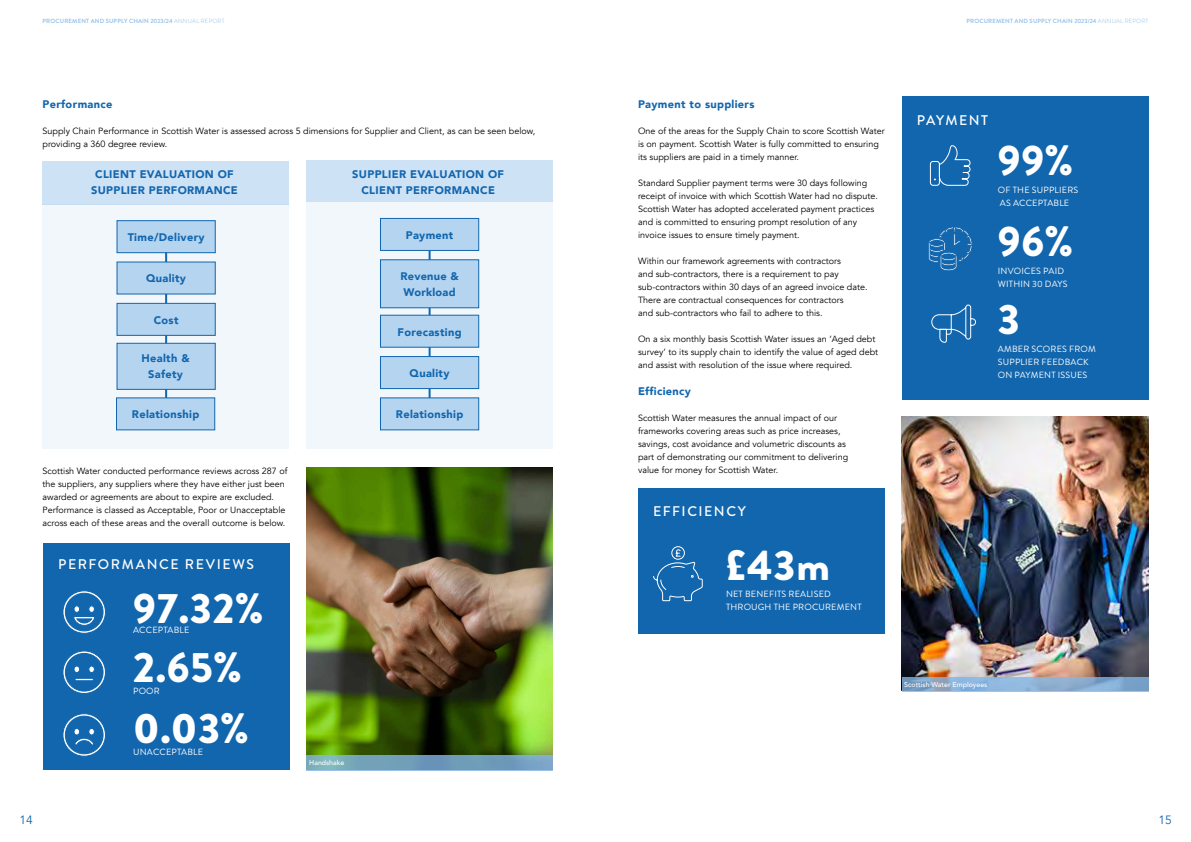
<style>
.page{position:relative;width:1191px;height:842px;background:#fff}
.page>*{position:absolute;margin:0;border:0;box-sizing:border-box;transform-origin:0 0}
.t1{font:900 42.5px/61.5px "Brandon Grotesque";letter-spacing:.02em;color:#fff}
.t2{font:500 14px "Brandon Grotesque";letter-spacing:.11em;color:#fff}
.t3{font:12px "Avenir";color:#1266ae}
.t4{font:900 11px/16px "Avenir";letter-spacing:.03em;color:#1266ae;text-align:center}
.t5{font:9px/13px "Avenir";color:#000}
.t6{font:9px/13px "Brandon Grotesque";letter-spacing:.02em;color:#fff}
.t7{font:500 7px "Avenir";color:#fff}
.t8{font:500 6px "Brandon Grotesque";letter-spacing:.03em;color:#84b7e6}
.s1{font-weight:300}
</style>
<div class="page">
<div style="left:43px;top:204px;width:246px;height:244px;background:#f2f7fc"></div>
<div style="left:43px;top:161px;width:246px;height:43px;background:#cee2f5"></div>
<hr style="left:165px;top:224px;width:2px;height:182px;background:#1266ae">
<div style="left:116px;top:220px;width:100px;height:33px;background:#b5d4f0;border:1px solid #1266ae"></div>
<div style="left:116px;top:261px;width:100px;height:33px;background:#b5d4f0"></div>
<div style="left:116px;top:303px;width:100px;height:33px;background:#b5d4f0;border:1px solid #1266ae"></div>
<div style="left:116px;top:343px;width:100px;height:47px;background:#b5d4f0;border:1px solid #1266ae"></div>
<div style="left:116px;top:397px;width:99px;height:33px;background:#b5d4f0"></div>
<div style="left:306px;top:202px;width:247px;height:246px;background:#f2f7fc"></div>
<div style="left:306px;top:161px;width:247px;height:41px;background:#cee2f5"></div>
<hr style="left:428px;top:222px;width:2px;height:182px;background:#1266ae">
<div style="left:380px;top:218px;width:99px;height:33px;background:#b5d4f0;border:1px solid #1266ae"></div>
<div style="left:380px;top:259px;width:99px;height:49px;background:#b5d4f0;border:1px solid #1266ae"></div>
<div style="left:380px;top:315px;width:99px;height:33px;background:#b5d4f0;border:1px solid #1266ae"></div>
<div style="left:380px;top:356px;width:99px;height:33px;background:#b5d4f0;border:1px solid #1266ae"></div>
<div style="left:380px;top:397px;width:99px;height:33px;background:#b5d4f0"></div>
<img style="left:306px;top:467px;width:247px;height:288px">
<svg style="left:306px;top:755px;width:247px;height:15px;background:#73a1ba"></svg>
<div style="left:43px;top:543px;width:247px;height:227px;background:#1266ae"></div>
<div style="left:901px;top:97px;width:247px;height:303px;background:#1266ae"></div>
<svg style="left:928px;top:227px;width:44px;height:44px"></svg>
<svg style="left:929px;top:145px;width:42px;height:41px"></svg>
<div style="left:638px;top:488px;width:246px;height:146px;background:#1266ae"></div>
<svg style="left:653px;top:546px;width:50px;height:56px"></svg>
<svg style="left:931px;top:304px;width:45px;height:39px"></svg>
<img style="left:901px;top:417px;width:247px;height:260px">
<svg style="left:901px;top:677px;width:247px;height:14px;background:#86abd0"></svg>
<svg style="left:63px;top:590px;width:43px;height:44px"></svg>
<div style="left:88px;top:605px;width:7px;height:8px;border:1px solid #1266ae;border-radius:50%"></div>
<svg style="left:63px;top:651px;width:43px;height:43px"></svg>
<div style="left:88px;top:665px;width:7px;height:8px;border:1px solid #1266ae;border-radius:50%"></div>
<svg style="left:63px;top:713px;width:43px;height:44px"></svg>
<div style="left:88px;top:728px;width:7px;height:7px;border:1px solid #1266ae;border-radius:50%"></div>
<p class="t8" style="left:43px;top:17px;width:183px">PROCUREMENT AND SUPPLY CHAIN 2023/24 <span class="s1">ANNUAL REPORT</span></p>
<p class="t8" style="left:966px;top:17px;width:183px">PROCUREMENT AND SUPPLY CHAIN 2023/24 <span class="s1">ANNUAL REPORT</span></p>
<p class="t4" style="left:43px;top:96px;width:71px">Performance</p>
<p class="t5" style="left:43px;top:124px;width:494px">Supply Chain Performance in Scottish Water is assessed across 5 dimensions for Supplier and Client, as can be seen below, providing a 360 degree review.</p>
<p class="t4" style="left:91px;top:166px;width:148px">CLIENT EVALUATION OF<br>SUPPLIER PERFORMANCE</p>
<p class="t4" style="left:128px;top:229px;width:78px">Time/Delivery</p>
<p class="t4" style="left:146px;top:270px;width:41px">Quality</p>
<p class="t4" style="left:154px;top:311px;width:26px">Cost</p>
<p class="t4" style="left:142px;top:350px;width:50px">Health &amp;<br>Safety</p>
<p class="t4" style="left:132px;top:406px;width:69px">Relationship</p>
<p class="t4" style="left:352px;top:166px;width:153px">SUPPLIER EVALUATION OF<br>CLIENT PERFORMANCE</p>
<p class="t4" style="left:406px;top:227px;width:49px">Payment</p>
<p class="t4" style="left:400px;top:268px;width:60px;text-align:left">Revenue &amp;<br>Workload</p>
<p class="t4" style="left:397px;top:323px;width:66px">Forecasting</p>
<p class="t4" style="left:410px;top:365px;width:41px">Quality</p>
<p class="t4" style="left:396px;top:406px;width:69px">Relationship</p>
<p class="t5" style="left:43px;top:465px;width:246px">Scottish Water conducted performance reviews across 287 of the suppliers, any suppliers where they have either just been awarded or agreements are about to expire are excluded.<br>Performance is classed as Acceptable, Poor or Unacceptable across each of these areas and the overall outcome is below.</p>
<h2 class="t2" style="left:58px;top:554px;width:197px">PERFORMANCE REVIEWS</h2>
<h1 class="t1" style="left:133px;top:578px;width:132px">97.32%</h1>
<p class="t6" style="left:133px;top:624px;width:58px">ACCEPTABLE</p>
<h1 class="t1" style="left:133px;top:637px;width:117px">2.65%<br>0.03%</h1>
<p class="t6" style="left:133px;top:684px;width:28px">POOR</p>
<p class="t6" style="left:133px;top:745px;width:71px">UNACCEPTABLE</p>
<p class="t7" style="left:309px;top:757px;width:37px">Handshake</p>
<p class="t4" style="left:638px;top:96px;width:118px">Payment to suppliers</p>
<p class="t5" style="left:638px;top:124px;width:248px">One of the areas for the Supply Chain to score Scottish Water is on payment. Scottish Water is fully committed to ensuring its suppliers are paid in a timely manner.</p>
<p class="t5" style="left:638px;top:176px;width:241px">Standard Supplier payment terms were 30 days following receipt of invoice with which Scottish Water had no dispute.<br>Scottish Water has adopted accelerated payment practices and is committed to ensuring prompt resolution of any invoice issues to ensure timely payment.</p>
<p class="t5" style="left:638px;top:254px;width:231px">Within our framework agreements with contractors<br>and sub-contractors, there is a requirement to pay sub-contractors within 30 days of an agreed invoice date.<br>There are contractual consequences for contractors<br>and sub-contractors who fail to adhere to this.</p>
<p class="t5" style="left:638px;top:332px;width:242px">On a six monthly basis Scottish Water issues an ‘Aged debt survey’ to its supply chain to identify the value of aged debt and assist with resolution of the issue where required.</p>
<p class="t4" style="left:638px;top:383px;width:54px">Efficiency</p>
<p class="t5" style="left:638px;top:411px;width:212px">Scottish Water measures the annual impact of our frameworks covering areas such as price increases, savings, cost avoidance and volumetric discounts as part of demonstrating our commitment to delivering value for money for Scottish Water.</p>
<h2 class="t2" style="left:653px;top:502px;width:94px">EFFICIENCY</h2>
<h1 class="t1" style="left:726px;top:535px;width:105px">£43m</h1>
<p class="t6" style="left:726px;top:588px;width:137px">NET BENEFITS REALISED<br>THROUGH THE PROCUREMENT</p>
<h2 class="t2" style="left:917px;top:110px;width:73px">PAYMENT</h2>
<h1 class="t1" style="left:997px;top:130px;width:77px">99%</h1>
<p class="t6" style="left:998px;top:183px;width:82px">OF THE SUPPLIERS<br>AS ACCEPTABLE</p>
<h1 class="t1" style="left:997px;top:212px;width:77px">96%</h1>
<p class="t6" style="left:998px;top:265px;width:71px">INVOICES PAID<br>WITHIN 30 DAYS</p>
<h1 class="t1" style="left:997px;top:289px;width:23px">3</h1>
<p class="t6" style="left:998px;top:342px;width:99px">AMBER SCORES FROM<br>SUPPLIER FEEDBACK<br>ON PAYMENT ISSUES</p>
<p class="t7" style="left:904px;top:679px;width:85px">Scottish Water Employees</p>
<h3 class="t3" style="left:20px;top:813px;width:15px">14</h3>
<h3 class="t3" style="left:1158px;top:813px;width:15px">15</h3>
</div>
